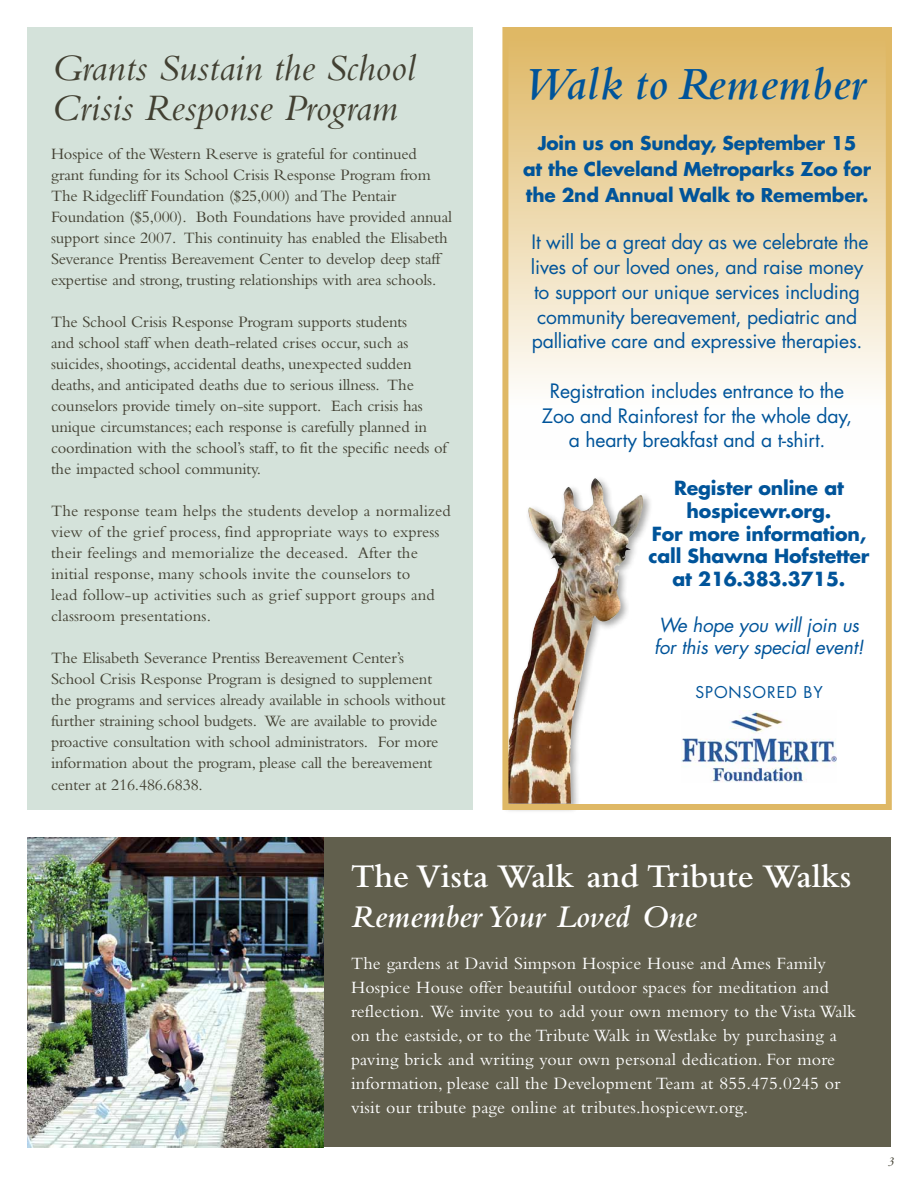
<style>
.page{position:relative;width:918px;height:1188px;background:#fff}
.page>*{position:absolute;margin:0;border:0;box-sizing:border-box;transform-origin:0 0}
.t1{font:italic 600 48.15px "Bembo Std";letter-spacing:.02em;color:#00549a}
.t2{font:italic 39px/40.5px "Bembo Std";color:#424032}
.t3{font:600 34.5px "Bembo Std";color:#fff}
.t4{font:italic 600 33px "Bembo Std";color:#fff}
.t5{font:19.35px/24.8px "Futura Std";letter-spacing:-.01em;color:#00549a;text-align:center}
.t6{font:700 18.9px/22.8px "Futura Std";letter-spacing:-.01em;color:#00549a;text-align:center}
.t7{font:italic 18.9px/22.8px "Futura Std";letter-spacing:-.01em;color:#00549a}
.t8{font:700 18.6px/26.2px "Futura Std";letter-spacing:-.01em;color:#00549a;text-align:center}
.t9{font:18px/24px "Bembo Std";letter-spacing:.01em;color:#fff}
.t10{font:16.5px/21px "Bembo Std";letter-spacing:-.01em;color:#424032}
.t11{font:16.5px/21px "Bembo Std";letter-spacing:.01em;color:#424032}
.t12{font:15.75px "Futura Std";color:#00549a}
.t13{font:italic 13.5px "Bembo Std";color:#424032}
</style>
<div class="page">
<div style="left:504px;top:27px;width:388px;height:432px;background:linear-gradient(to bottom,#deb763,#fff)"></div>
<div style="left:27px;top:27px;width:445px;height:783px;background:#d4e2da"></div>
<div style="left:27px;top:837px;width:864px;height:310px;background:#615f4d"></div>
<img style="left:27px;top:837px;width:297px;height:311px">
<div style="left:501px;top:475px;width:152px;height:338px;background:#1c1c1a;opacity:.4"></div>
<img style="left:509px;top:478px;width:134px;height:325px">
<img style="left:681px;top:710px;width:156px;height:73px">
<div style="left:502px;top:27px;width:390px;height:783px;border:6px solid #dfb865"></div>
<h2 class="t2" style="left:51px;top:47px;width:366px">Grants Sustain the School<br>Crisis Response Program</h2>
<p class="t10" style="left:51px;top:143px;width:403px">Hospice of the Western Reserve is grateful for continued grant funding for its School Crisis Response Program from The Ridgecliff Foundation ($25,000) and The Pentair Foundation ($5,000). Both Foundations have provided annual support since 2007. This continuity has enabled the Elisabeth Severance Prentiss Bereavement Center to develop deep staff expertise and strong, trusting relationships with area schools.</p>
<p class="t10" style="left:51px;top:311px;width:398px">The School Crisis Response Program supports students<br>and school staff when death-related crises occur, such as suicides, shootings, accidental deaths, unexpected sudden deaths, and anticipated deaths due to serious illness. The counselors provide timely on-site support. Each crisis has unique circumstances; each response is carefully planned in coordination with the school’s staff, to fit the specific needs of the impacted school community.</p>
<p class="t11" style="left:51px;top:500px;width:401px">The response team helps the students develop a normalized view of the grief process, find appropriate ways to express their feelings and memorialize the deceased. After the initial response, many schools invite the counselors to<br>lead follow-up activities such as grief support groups and classroom presentations.</p>
<p class="t10" style="left:51px;top:648px;width:396px">The Elisabeth Severance Prentiss Bereavement Center’s School Crisis Response Program is designed to supplement the programs and services already available in schools without further straining school budgets. We are available to provide proactive consultation with school administrators. For more information about the program, please call the bereavement center at 216.486.6838.</p>
<h1 class="t1" style="left:524px;top:57px;width:343px">Walk to Remember</h1>
<p class="t8" style="left:523px;top:130px;width:349px">Join us on Sunday, September 15<br>at the Cleveland Metroparks Zoo for the 2nd Annual Walk to Remember.</p>
<p class="t5" style="left:531px;top:230px;width:339px">It will be a great day as we celebrate the lives of our loved ones, and raise money to support our unique services including community bereavement, pediatric and palliative care and expressive therapies.</p>
<p class="t5" style="left:542px;top:379px;width:312px">Registration includes entrance to the<br>Zoo and Rainforest for the whole day, a hearty breakfast and a t-shirt.</p>
<p class="t6" style="left:648px;top:476px;width:223px">Register online at hospicewr.org.<br>For more information, call Shawna Hofstetter at 216.383.3715.</p>
<p class="t7" style="left:654px;top:614px;width:211px">We hope you will join us for this very special event!</p>
<p class="t12" style="left:695px;top:682px;width:59px">Sponsore</p>
<p class="t12" style="left:786px;top:682px;width:38px">d by</p>
<h3 class="t3" style="left:351px;top:857px;width:502px">The Vista Walk and Tribute Walks</h3>
<h3 class="t4" style="left:351px;top:898px;width:347px">Remember Your Loved One</h3>
<p class="t9" style="left:351px;top:951px;width:507px">The gardens at David Simpson Hospice House and Ames Family Hospice House offer beautiful outdoor spaces for meditation and reflection. We invite you to add your own memory to the Vista Walk on the eastside, or to the Tribute Walk in Westlake by purchasing a paving brick and writing your own personal dedication. For more information, please call the Development Team at 855.475.0245 or visit our tribute page online at tributes.hospicewr.org.</p>
<p class="t13" style="left:888px;top:1153px;width:8px">3</p>
</div>
